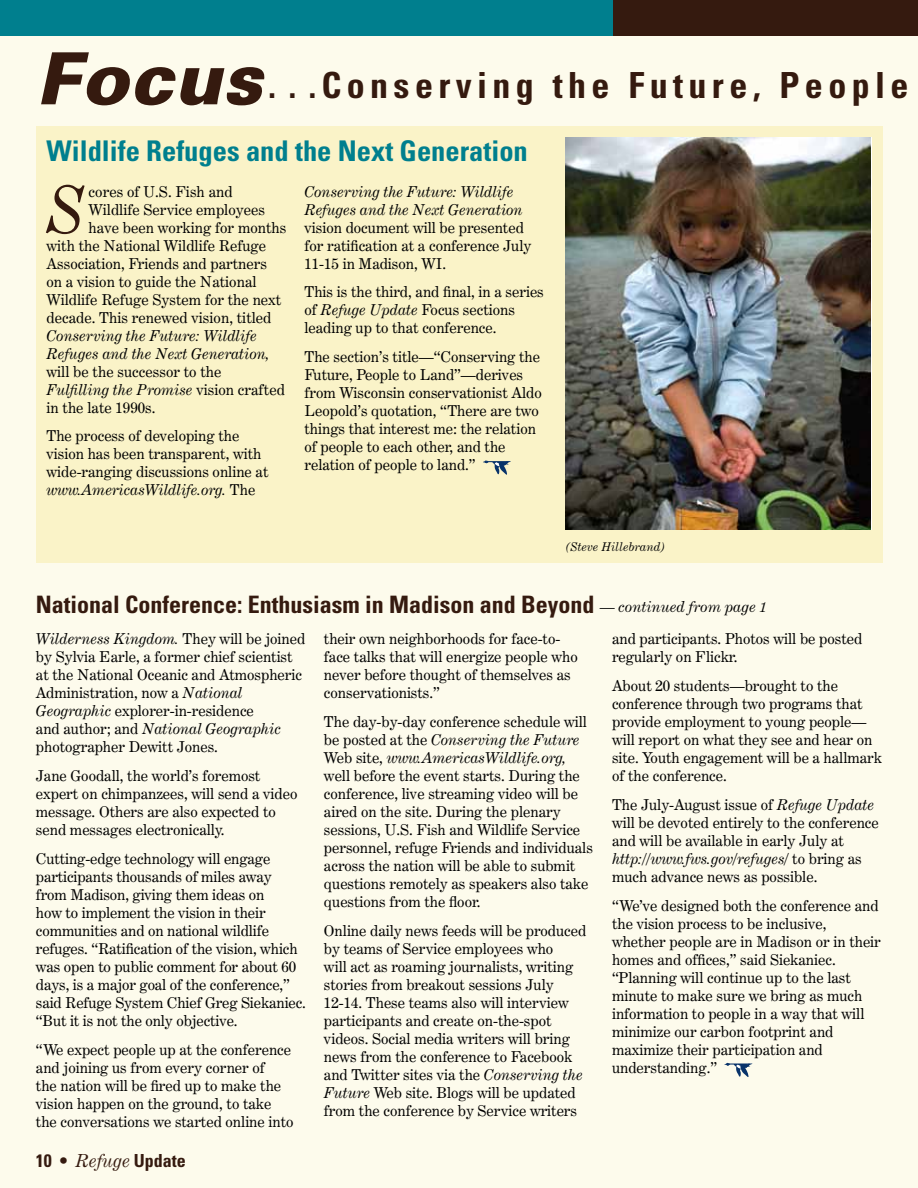
<style>
.page{position:relative;width:918px;height:1188px;background:#fff}
.page>*{position:absolute;margin:0;border:0;box-sizing:border-box;transform-origin:0 0}
.t1{font:italic 900 72px "Univers";letter-spacing:.005em;color:#351a0f}
.body_text{font:italic 64.8px "Century Expanded BT";color:#351a0f}
.t2{font:700 condensed 36px "Univers";letter-spacing:.15em;color:#351a0f}
.t3{font:700 condensed 28.5px "Univers";color:#007f8e}
.t4{font:700 condensed 24px "Univers";color:#351a0f}
.t5{font:700 condensed 18px "Univers";color:#351a0f}
.body_text-2{font:15px/18px "Century Expanded BT";color:#000}
.body_text-3{font:italic 15px "Century Expanded BT";letter-spacing:.005em;color:#000}
.body_text-4{font:italic 12px "Century Expanded";color:#000}
.s1{font-style:italic}
.s2{font-style:normal}
.s3{font-family:"Century Expanded";font-weight:400;font-style:italic;font-stretch:normal;font-size:15px;color:#000}
.s4{font-family:"Century Expanded BT";font-weight:400;font-style:italic;font-stretch:normal}
</style>
<div class="page">
<div style="left:0;top:21px;width:918px;height:1167px;background:#fdfbec"></div>
<div style="left:0;top:0;width:918px;height:36px;background:#007f8e"></div>
<div style="left:614px;top:0;width:304px;height:36px;background:#351a0f"></div>
<div style="left:36px;top:126px;width:846px;height:436px;background:#faf3c8"></div>
<svg style="left:483px;top:460px;width:28px;height:15px"></svg>
<img style="left:565px;top:137px;width:306px;height:393px">
<svg style="left:724px;top:1063px;width:28px;height:14px"></svg>
<h1 class="t1" style="left:36px;top:34px;width:228px">Focus</h1>
<h3 class="t2" style="left:268px;top:63px;width:642px">. . .Conserving the Future, People</h3>
<p class="t3" style="left:46px;top:133px;width:483px">Wildlife Refuges and the Next Generation</p>
<p class="body_text" style="left:46px;top:170px;width:40px">S</p>
<p class="body_text-2" style="left:89px;top:182px;width:145px">cores of U.S. Fish and</p>
<p class="body_text-2" style="left:304px;top:182px;width:228px"><span class="s1">Conserving the Future: Wildlife<br>Refuges and the Next Generation </span>vision document will be presented for ratification at a conference July<br>11-15 in Madison, WI.</p>
<p class="body_text-2" style="left:304px;top:283px;width:241px">This is the third, and final, in a series of <span class="s1">Refuge Update</span> Focus sections leading up to that conference.</p>
<p class="body_text-2" style="left:304px;top:348px;width:239px">The section’s title—“Conserving the Future, People to Land”—derives from Wisconsin conservationist Aldo Leopold’s quotation, “There are two things that interest me: the relation of people to each other, and the relation of people to land.”</p>
<p class="body_text-2" style="left:89px;top:200px;width:178px">Wildlife Service employees</p>
<p class="body_text-2" style="left:89px;top:218px;width:199px">have been working for months</p>
<p class="body_text-2" style="left:46px;top:236px;width:221px">with the National Wildlife Refuge</p>
<p class="body_text-2" style="left:46px;top:254px;width:222px">Association, Friends and partners</p>
<p class="body_text-2" style="left:46px;top:272px;width:212px">on a vision to guide the National</p>
<p class="body_text-2" style="left:46px;top:290px;width:236px">Wildlife Refuge System for the next</p>
<p class="body_text-2" style="left:46px;top:308px;width:227px">decade. This renewed vision, titled</p>
<p class="body_text-3" style="left:46px;top:326px;width:212px">Conserving the Future: Wildlife</p>
<p class="body_text-3" style="left:46px;top:344px;width:225px">Refuges and the Next Generation,</p>
<p class="body_text-2" style="left:46px;top:362px;width:177px">will be the successor to the</p>
<p class="body_text-3" style="left:46px;top:380px;width:240px">Fulfilling the Promise <span class="s2">vision crafted</span></p>
<p class="body_text-2" style="left:46px;top:398px;width:111px">in the late 1990s.</p>
<p class="body_text-2" style="left:46px;top:427px;width:223px">The process of developing the vision has been transparent, with wide-ranging discussions online at <span class="s1">www.AmericasWildlife.org.</span> The</p>
<p class="body_text-4" style="left:566px;top:539px;width:101px">(Steve Hillebrand)</p>
<p class="t4" style="left:36px;top:590px;width:733px">National Conference: Enthusiasm in Madison and Beyond <span class="s3">— continued from page 1</span></p>
<p class="body_text-2" style="left:36px;top:630px;width:271px"><span class="s1">Wilderness Kingdom.</span> They will be joined by Sylvia Earle, a former chief scientist at the National Oceanic and Atmospheric Administration, now a <span class="s1">National Geographic</span> explorer-in-residence<br>and author; and <span class="s1">National Geographic </span>photographer Dewitt Jones.</p>
<p class="body_text-2" style="left:36px;top:766px;width:263px">Jane Goodall, the world’s foremost expert on chimpanzees, will send a video message. Others are also expected to send messages electronically.</p>
<p class="body_text-2" style="left:36px;top:849px;width:272px">Cutting-edge technology will engage participants thousands of miles away from Madison, giving them ideas on<br>how to implement the vision in their communities and on national wildlife refuges. “Ratification of the vision, which was open to public comment for about 60 days, is a major goal of the conference,” said Refuge System Chief Greg Siekaniec. “But it is not the only objective.</p>
<p class="body_text-2" style="left:36px;top:1040px;width:259px">“We expect people up at the conference and joining us from every corner of<br>the nation will be fired up to make the vision happen on the ground, to take the conversations we started online into</p>
<p class="body_text-2" style="left:324px;top:630px;width:255px">their own neighborhoods for face-to&shy;face talks that will energize people who never before thought of themselves as conservationists.”</p>
<p class="body_text-2" style="left:324px;top:712px;width:270px">The day-by-day conference schedule will be posted at the <span class="s1">Conserving the Future </span>Web site, <span class="s1">www.AmericasWildlife.org, </span>well before the event starts. During the conference, live streaming video will be aired on the site. During the plenary sessions, U.S. Fish and Wildlife Service personnel, refuge Friends and individuals across the nation will be able to submit questions remotely as speakers also take questions from the floor.</p>
<p class="body_text-2" style="left:324px;top:921px;width:264px">Online daily news feeds will be produced by teams of Service employees who<br>will act as roaming journalists, writing stories from breakout sessions July 12-14. These teams also will interview participants and create on-the-spot videos. Social media writers will bring news from the conference to Facebook and Twitter sites via the <span class="s1">Conserving the</span></p>
<p class="body_text-2" style="left:324px;top:1083px;width:255px"><span class="s1">Future</span> Web site. Blogs will be updated from the conference by Service writers</p>
<p class="body_text-2" style="left:612px;top:630px;width:252px">and participants. Photos will be posted regularly on Flickr.</p>
<p class="body_text-2" style="left:612px;top:676px;width:271px">About 20 students—brought to the conference through two programs that provide employment to young people— will report on what they see and hear on site. Youth engagement will be a hallmark of the conference.</p>
<p class="body_text-2" style="left:612px;top:795px;width:268px">The July-August issue of <span class="s1">Refuge Update </span>will be devoted entirely to the conference and will be available in early July at <span class="s1">http://www.fws.gov/refuges/</span> to bring as much advance news as possible.</p>
<p class="body_text-2" style="left:612px;top:896px;width:270px">“We’ve designed both the conference and the vision process to be inclusive, whether people are in Madison or in their homes and offices,” said Siekaniec. “Planning will continue up to the last minute to make sure we bring as much information to people in a way that will minimize our carbon footprint and maximize their participation and understanding.”</p>
<h3 class="t5" style="left:36px;top:1149px;width:151px">10 • <span class="s4">Refuge</span> Update</h3>
</div>
